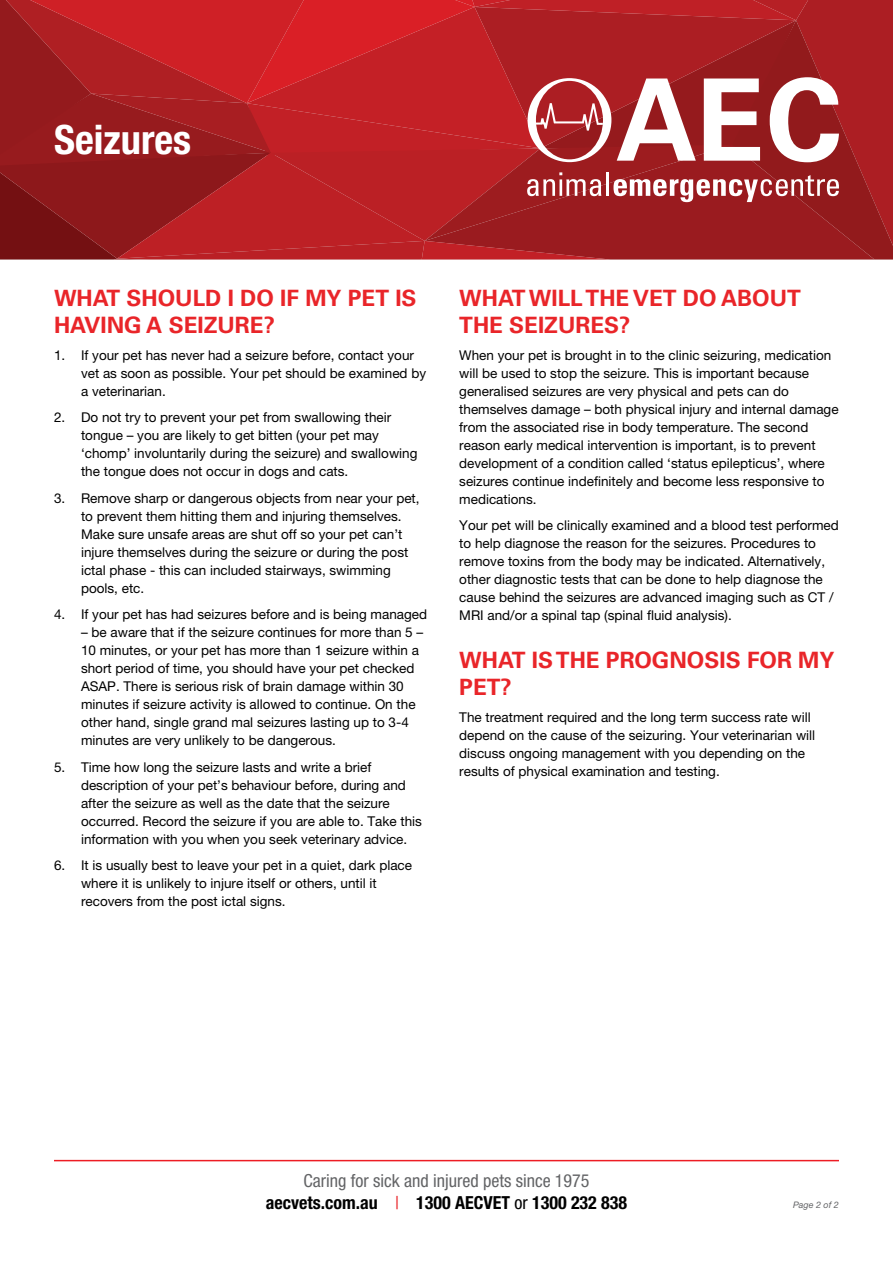
<style>
.page{position:relative;width:893px;height:1263px;background:#fff}
.page>*{position:absolute;margin:0;border:0;box-sizing:border-box;transform-origin:0 0}
.t1{font:700 condensed 40.5px "Helvetica Neue LT Pro";color:#fff}
.t2{font:700 22.5px/27px "Univers LT Std";color:#e92529}
.t3{font:condensed 18px/21.6px "Helvetica Neue LT Pro";color:#636466;text-align:center}
.t4{font:13.5px/18px "Helvetica Neue LT Pro";color:#000}
.t5{font:italic 9px "Helvetica Neue LT Pro";color:#636466}
.s1{font-weight:700;color:#000}
.s2{color:#e92529}
.s3{color:#000}
</style>
<div class="page">
<svg style="left:0;top:0;width:893px;height:260px;background:#b02a2e"></svg>
<hr style="left:54px;top:1160px;width:785px;height:1px;background:#ed1d24">
<h1 class="t1" style="left:54px;top:115px;width:139px">Seizures</h1>
<h2 class="t2" style="left:54px;top:285px;width:364px">WHAT SHOULD I DO IF MY PET IS<br>HAVING A SEIZURE?</h2>
<p class="t4" style="left:81px;top:346px;width:347px;text-indent:-27px">1. If your pet has never had a seizure before, contact your vet as soon as possible. Your pet should be examined by a veterinarian.</p>
<p class="t4" style="left:81px;top:408px;width:338px;text-indent:-27px">2. Do not try to prevent your pet from swallowing their tongue – you are likely to get bitten (your pet may ‘chomp’ involuntarily during the seizure) and swallowing the tongue does not occur in dogs and cats.</p>
<p class="t4" style="left:81px;top:489px;width:340px;text-indent:-27px">3. Remove sharp or dangerous objects from near your pet, to prevent them hitting them and injuring themselves.<br>Make sure unsafe areas are shut off so your pet can’t injure themselves during the seizure or during the post ictal phase - this can included stairways, swimming pools, etc.</p>
<p class="t4" style="left:54px;top:605px;width:375px">4. If your pet has had seizures before and is being managed</p>
<p class="t4" style="left:81px;top:623px;width:344px">– be aware that if the seizure continues for more than 5 – 10 minutes, or your pet has more than 1 seizure within a short period of time, you should have your pet checked ASAP. There is serious risk of brain damage within 30 minutes if seizure activity is allowed to continue. On the other hand, single grand mal seizures lasting up to 3-4 minutes are very unlikely to be dangerous.</p>
<p class="t4" style="left:81px;top:757px;width:343px;text-indent:-27px">5. Time how long the seizure lasts and write a brief description of your pet’s behaviour before, during and after the seizure as well as the date that the seizure occurred. Record the seizure if you are able to. Take this information with you when you seek veterinary advice.</p>
<p class="t4" style="left:81px;top:856px;width:333px;text-indent:-27px">6. It is usually best to leave your pet in a quiet, dark place where it is unlikely to injure itself or others, until it recovers from the post ictal signs.</p>
<h2 class="t2" style="left:459px;top:285px;width:343px">WHAT WILL THE VET DO ABOUT<br>THE SEIZURES?</h2>
<p class="t4" style="left:459px;top:346px;width:381px">When your pet is brought in to the clinic seizuring, medication will be used to stop the seizure. This is important because generalised seizures are very physical and pets can do themselves damage – both physical injury and internal damage from the associated rise in body temperature. The second reason early medical intervention is important, is to prevent development of a condition called ‘status epilepticus’, where seizures continue indefinitely and become less responsive to medications.</p>
<p class="t4" style="left:459px;top:516px;width:381px">Your pet will be clinically examined and a blood test performed to help diagnose the reason for the seizures. Procedures to remove toxins from the body may be indicated. Alternatively, other diagnostic tests that can be done to help diagnose the cause behind the seizures are advanced imaging such as CT / MRI and/or a spinal tap (spinal fluid analysis).</p>
<h2 class="t2" style="left:459px;top:647px;width:377px">WHAT IS THE PROGNOSIS FOR MY<br>PET?</h2>
<p class="t4" style="left:459px;top:708px;width:358px">The treatment required and the long term success rate will depend on the cause of the seizuring. Your veterinarian will discuss ongoing management with you depending on the results of physical examination and testing.</p>
<h3 class="t3" style="left:266px;top:1170px;width:363px">Caring for sick and injured pets since 1975 <span class="s1">aecvets.com.au</span> <span class="s2">|</span> <span class="s1">1300 AECVET</span> <span class="s3">or</span> <span class="s1">1300 232 838</span></h3>
<p class="t5" style="left:793px;top:1200px;width:47px">Page 2 of 2</p>
</div>
